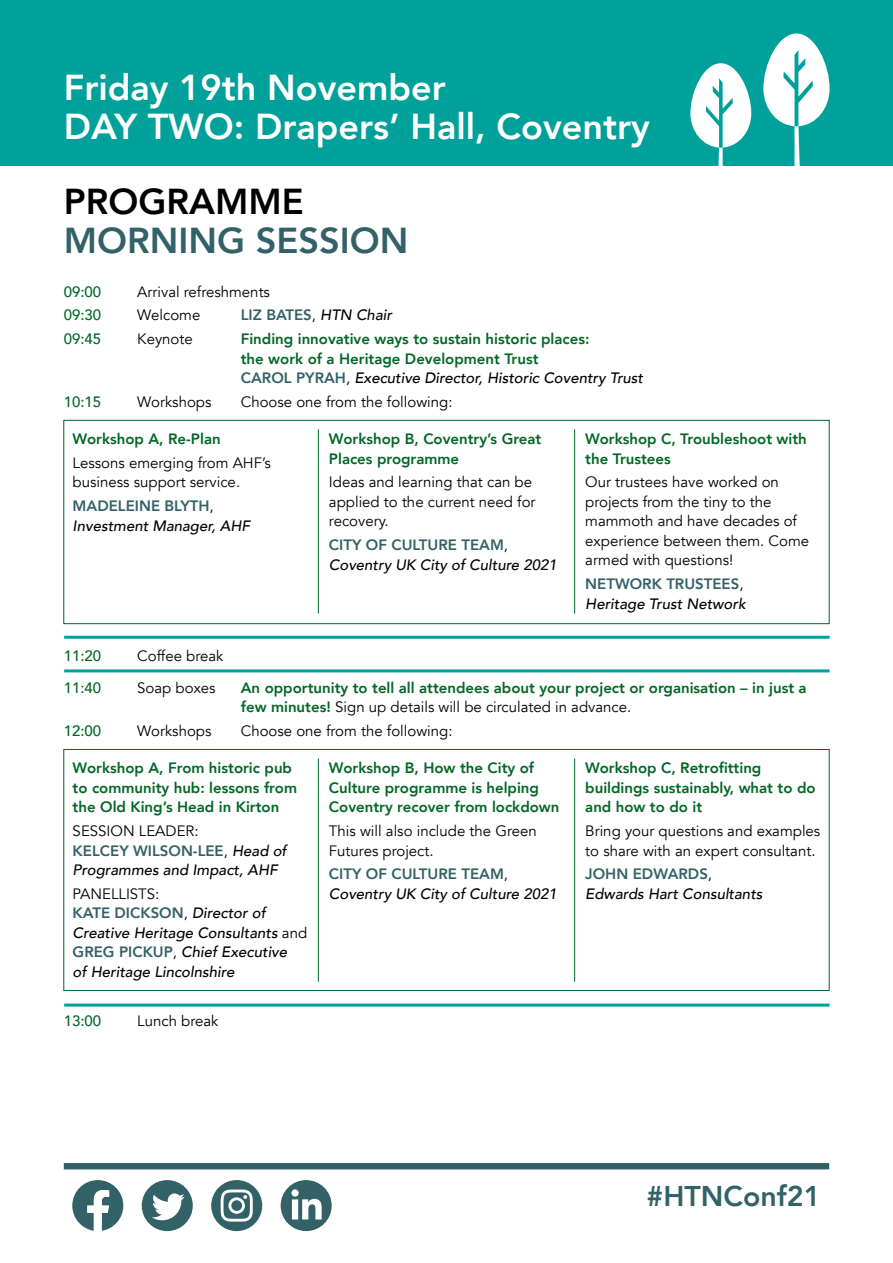
<style>
.page{position:relative;width:893px;height:1263px;background:#fff}
.page>*{position:absolute;margin:0;border:0;box-sizing:border-box;transform-origin:0 0}
.t1{font:800 36px/39px "Avenir";color:#fff}
.t2{font:800 36px "Avenir";color:#326168}
.t3{font:800 36px "Avenir";color:#000}
.t4{font:800 28.5px "Avenir";color:#326168}
.t5{font:800 15px/19.5px "Avenir";color:#006726}
.t6{font:15px/19.5px "Avenir";color:#000}
.t7{font:italic 500 15px/19.5px "Avenir";color:#000}
.t8{font:500 15px "Avenir";color:#006726}
.t9{font:800 15px "Avenir";color:#326168}
.s1{font-weight:400;color:#000}
.s2{font-weight:500;font-style:italic;color:#000}
.s3{color:#326168}
.s4{font-weight:800;font-style:normal;color:#326168}
.s5{font-weight:400;font-style:normal}
</style>
<div class="page">
<div style="left:64px;top:1163px;width:765px;height:6px;background:#326168"></div>
<svg style="left:72px;top:1180px;width:51px;height:51px"></svg>
<div style="left:142px;top:1180px;width:51px;height:51px;background:#326168;border-radius:50%"></div>
<svg style="left:152px;top:1193px;width:33px;height:27px"></svg>
<div style="left:281px;top:1180px;width:51px;height:51px;background:#326168;border-radius:50%"></div>
<svg style="left:292px;top:1199px;width:30px;height:20px"></svg>
<div style="left:291px;top:1189px;width:8px;height:7px;background:#fff;border-radius:50%"></div>
<div style="left:211px;top:1180px;width:51px;height:51px;background:#326168;border-radius:50%"></div>
<svg style="left:221px;top:1189px;width:32px;height:32px"></svg>
<div style="left:0;top:0;width:893px;height:166px;background:#00a19a"></div>
<hr style="left:318px;top:758px;width:1px;height:224px;background:#006726">
<hr style="left:574px;top:758px;width:1px;height:224px;background:#006726">
<div style="left:63px;top:749px;width:767px;height:242px;border:1px solid #006726"></div>
<hr style="left:318px;top:429px;width:1px;height:185px;background:#006726">
<hr style="left:574px;top:429px;width:1px;height:185px;background:#006726">
<div style="left:63px;top:420px;width:767px;height:204px;border:1px solid #006726"></div>
<svg style="left:763px;top:33px;width:67px;height:133px"></svg>
<svg style="left:690px;top:63px;width:61px;height:103px"></svg>
<hr style="left:64px;top:636px;width:766px;height:3px;background:#00a19a">
<hr style="left:64px;top:669px;width:766px;height:3px;background:#00a19a">
<hr style="left:64px;top:1003px;width:766px;height:3px;background:#00a19a">
<h1 class="t1" style="left:64px;top:68px;width:587px">Friday 19th November<br>DAY TWO: Drapers’ Hall, Coventry</h1>
<h1 class="t3" style="left:64px;top:173px;width:242px">PROGRAMME</h1>
<h1 class="t2" style="left:64px;top:212px;width:346px">MORNING SESSION</h1>
<p class="t8" style="left:64px;top:278px;width:39px">09:00</p>
<p class="t6" style="left:137px;top:282px;width:134px">Arrival refreshments</p>
<p class="t8" style="left:64px;top:302px;width:39px">09:30</p>
<p class="t6" style="left:137px;top:306px;width:65px">Welcome</p>
<p class="t9" style="left:241px;top:304px;width:153px">LIZ BATES<span class="s1">,</span> <span class="s2">HTN Chair</span></p>
<p class="t8" style="left:64px;top:326px;width:39px">09:45</p>
<p class="t6" style="left:137px;top:330px;width:57px">Keynote</p>
<p class="t5" style="left:241px;top:329px;width:404px">Finding innovative ways to sustain historic places:<br>the work of a Heritage Development Trust<br><span class="s3">CAROL PYRAH</span><span class="s1">,</span> <span class="s2">Executive Director, Historic Coventry Trust</span></p>
<p class="t8" style="left:64px;top:389px;width:39px">10:15</p>
<p class="t6" style="left:137px;top:392px;width:76px">Workshops</p>
<p class="t6" style="left:241px;top:392px;width:213px">Choose one from the following:</p>
<p class="t5" style="left:73px;top:429px;width:150px">Workshop A, Re-Plan</p>
<p class="t6" style="left:73px;top:453px;width:200px">Lessons emerging from AHF’s business support service.</p>
<p class="t7" style="left:73px;top:496px;width:179px"><span class="s4">MADELEINE BLYTH</span><span class="s5">,<br></span>Investment Manager, AHF</p>
<p class="t5" style="left:329px;top:429px;width:214px">Workshop B, Coventry’s Great<br>Places programme</p>
<p class="t6" style="left:329px;top:473px;width:208px">Ideas and learning that can be applied to the current need for recovery.</p>
<p class="t7" style="left:329px;top:535px;width:229px"><span class="s4">CITY OF CULTURE TEAM</span><span class="s5">,<br></span>Coventry UK City of Culture 2021</p>
<p class="t5" style="left:585px;top:429px;width:223px">Workshop C, Troubleshoot with the Trustees</p>
<p class="t6" style="left:585px;top:473px;width:225px">Our trustees have worked on projects from the tiny to the mammoth and have decades of experience between them. Come armed with questions!</p>
<p class="t7" style="left:585px;top:574px;width:162px"><span class="s4">NETWORK TRUSTEES</span><span class="s5">,<br></span>Heritage Trust Network</p>
<p class="t8" style="left:64px;top:642px;width:39px">11:20</p>
<p class="t6" style="left:137px;top:646px;width:88px">Coffee break</p>
<p class="t8" style="left:64px;top:674px;width:39px">11:40</p>
<p class="t6" style="left:137px;top:678px;width:80px">Soap boxes</p>
<p class="t5" style="left:241px;top:678px;width:567px">An opportunity to tell all attendees about your project or organisation – in just a few minutes! <span class="s1">Sign up details will be circulated in advance.</span></p>
<p class="t8" style="left:64px;top:718px;width:39px">12:00</p>
<p class="t6" style="left:137px;top:721px;width:76px">Workshops</p>
<p class="t6" style="left:241px;top:721px;width:213px">Choose one from the following:</p>
<p class="t5" style="left:73px;top:758px;width:226px">Workshop A, From historic pub to community hub: lessons from the Old King’s Head in Kirton</p>
<p class="t7" style="left:73px;top:821px;width:215px"><span class="s5">SESSION LEADER:<br></span><span class="s4">KELCEY WILSON-LEE</span><span class="s5">,</span> Head of<br>Programmes and Impact, AHF</p>
<p class="t7" style="left:73px;top:884px;width:236px"><span class="s5">PANELLISTS:<br></span><span class="s4">KATE DICKSON</span><span class="s5">,</span> Director of<br>Creative Heritage Consultants <span class="s5">and<br></span><span class="s4">GREG PICKUP</span><span class="s5">,</span> Chief Executive<br>of Heritage Lincolnshire</p>
<p class="t8" style="left:64px;top:1008px;width:39px">13:00</p>
<p class="t6" style="left:137px;top:1011px;width:83px">Lunch break</p>
<p class="t5" style="left:329px;top:758px;width:232px">Workshop B, How the City of<br>Culture programme is helping<br>Coventry recover from lockdown</p>
<p class="t6" style="left:329px;top:821px;width:209px">This will also include the Green<br>Futures project.</p>
<p class="t7" style="left:329px;top:865px;width:229px"><span class="s4">CITY OF CULTURE TEAM</span><span class="s5">,<br></span>Coventry UK City of Culture 2021</p>
<p class="t5" style="left:585px;top:758px;width:232px">Workshop C, Retrofitting buildings sustainably, what to do and how to do it</p>
<p class="t6" style="left:585px;top:821px;width:237px">Bring your questions and examples to share with an expert consultant.</p>
<p class="t7" style="left:585px;top:865px;width:179px"><span class="s4">JOHN EDWARDS</span><span class="s5">,<br></span>Edwards Hart Consultants</p>
<h2 class="t4" style="left:647px;top:1174px;width:176px">#HTNConf21</h2>
</div>
